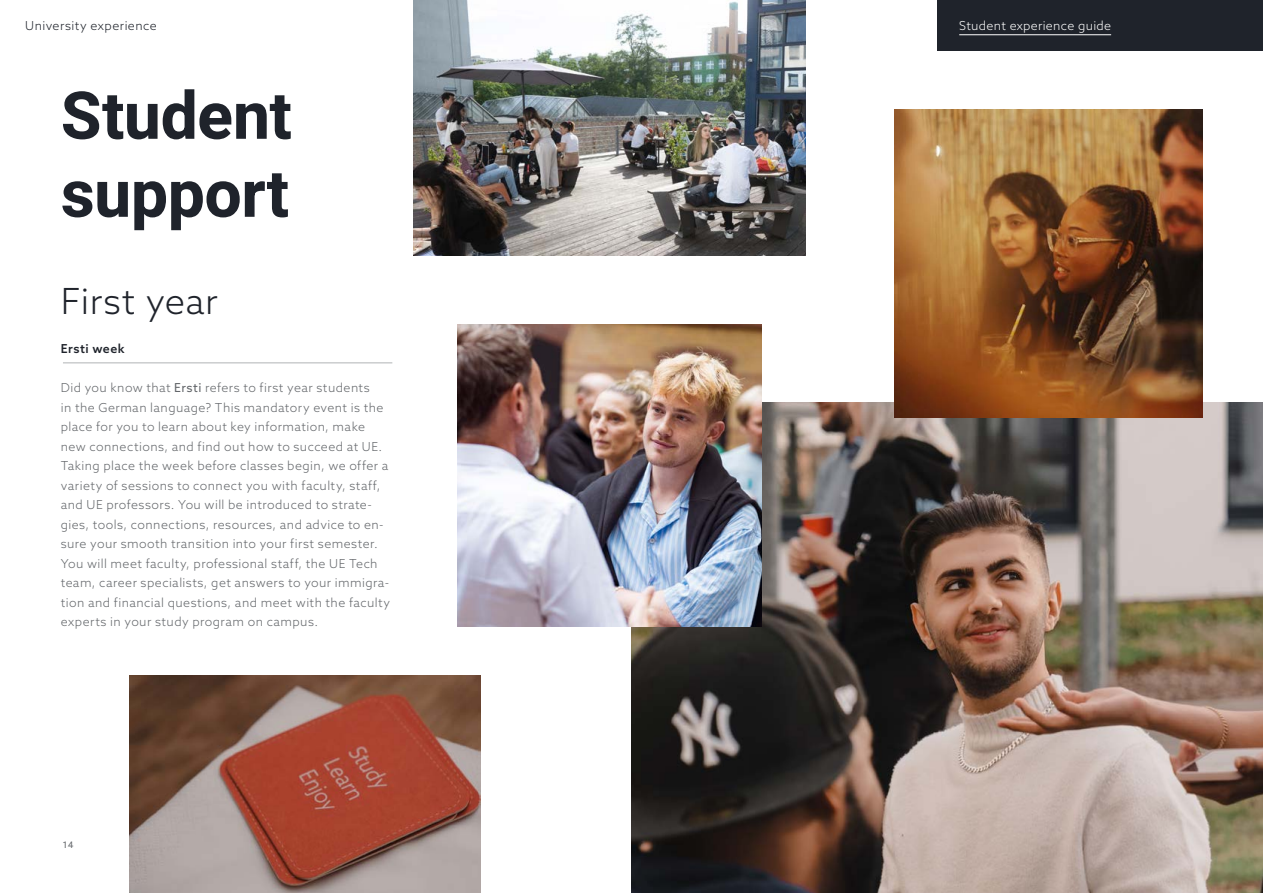
<style>
.page{position:relative;width:1263px;height:893px;background:#fff}
.page>*{position:absolute;margin:0;border:0;box-sizing:border-box;transform-origin:0 0}
.t1{font:700 66px/78px "Heebo";letter-spacing:-.005em;color:#1f232b}
.t2{font:300 36px "Azo Sans";letter-spacing:.01em;color:#1f232b}
.t3{font:300 12.3px/19.5px "Azo Sans";letter-spacing:.035em;color:#63666a}
.t4{font:300 12.3px "Azo Sans";letter-spacing:.025em;color:#fff}
.t5{font:300 12.3px "Azo Sans";letter-spacing:.035em;color:#1f232b}
.t6{font:500 12.3px "Azo Sans";letter-spacing:.04em;color:#1f232b}
.t7{font:9px "Azo Sans";color:#63666a}
.s1{font-weight:400}
</style>
<div class="page">
<div style="left:937px;top:0;width:326px;height:51px;background:#1f232b"></div>
<hr style="left:959px;top:34px;width:152px;height:1px;background:#fff">
<img style="left:129px;top:675px;width:351px;height:218px">
<img style="left:631px;top:402px;width:632px;height:491px">
<img style="left:457px;top:324px;width:305px;height:302px">
<img style="left:414px;top:0;width:392px;height:256px">
<img style="left:894px;top:110px;width:308px;height:307px">
<hr style="left:63px;top:363px;width:329px;height:1px;background:#b1b3b5">
<p class="t5" style="left:25px;top:18px;width:133px">University experience</p>
<h1 class="t1" style="left:61px;top:76px;width:233px">Student support</h1>
<h2 class="t2" style="left:61px;top:278px;width:158px">First year</h2>
<p class="t6" style="left:61px;top:341px;width:65px">Ersti week</p>
<p class="t3" style="left:61px;top:378px;width:331px">Did you know that <span class="s1">Ersti</span> refers to first year students<br>in the German language? This mandatory event is the place for you to learn about key information, make new connections, and find out how to succeed at UE.<br>Taking place the week before classes begin, we offer a variety of sessions to connect you with faculty, staff, and UE professors. You will be introduced to strate&shy;gies, tools, connections, resources, and advice to en&shy;sure your smooth transition into your first semester.<br>You will meet faculty, professional staff, the UE Tech team, career specialists, get answers to your immigra&shy;tion and financial questions, and meet with the faculty experts in your study program on campus.</p>
<p class="t7" style="left:63px;top:839px;width:12px">14</p>
<p class="t4" style="left:959px;top:18px;width:153px">Student experience guide</p>
</div>
